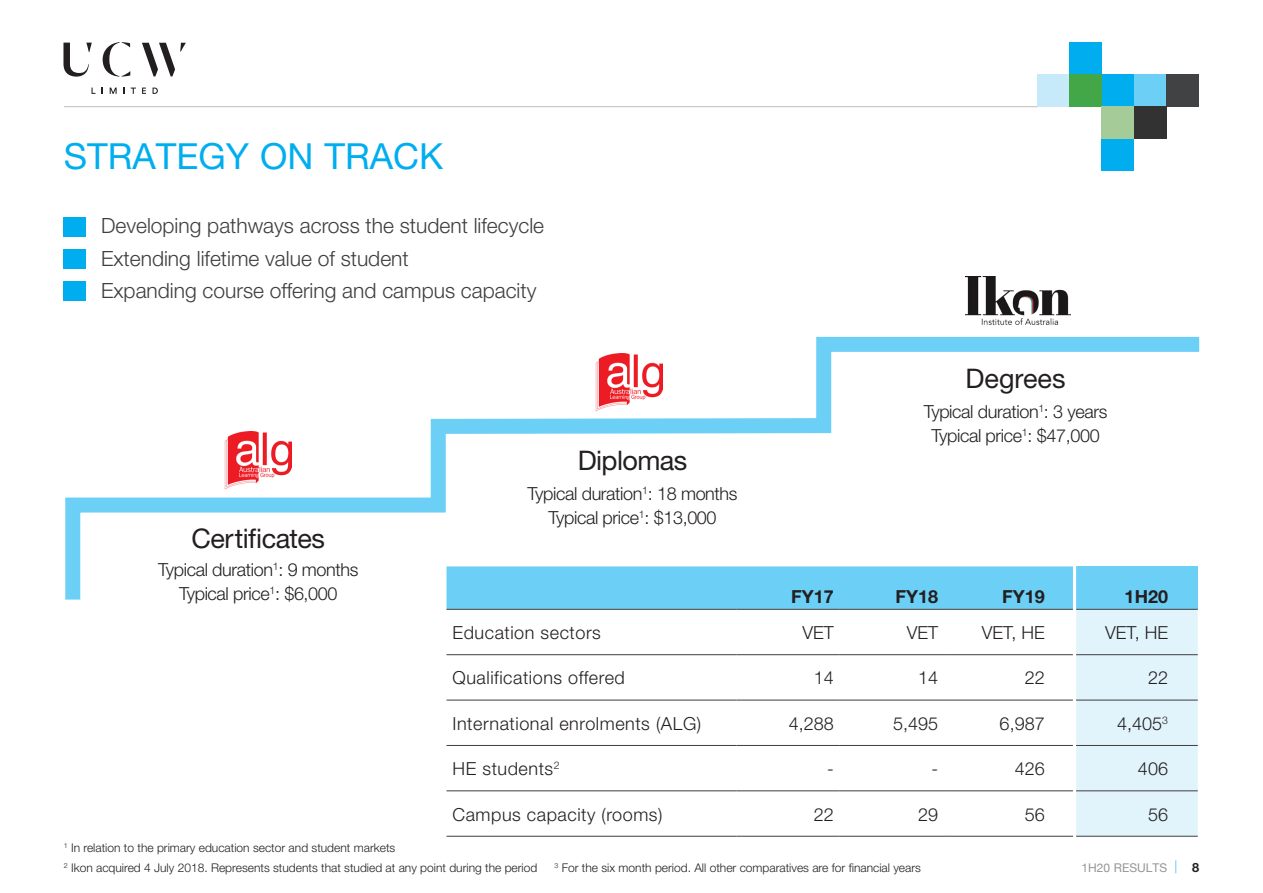
<style>
.page{position:relative;width:1263px;height:893px;background:#fff}
.page>*{position:absolute;margin:0;border:0;box-sizing:border-box;transform-origin:0 0}
.BLUE_HEADING{font:36px "Helvetica Neue";color:#00aeef}
.Sub_section_grey{font:27px "Helvetica Neue";letter-spacing:-.02em;color:#231f20}
.Sub_section_grey-2{font:27px "Helvetica Neue";color:#231f20}
.Bodycopy_helvetica_l{font:300 21px "Helvetica Neue";color:#3e3e3f}
.black_table_copy_18{font:300 18px "Helvetica Neue";letter-spacing:.03em;color:#231f20}
.Sub_section_grey-3{font:300 18px/24px "Helvetica Neue";letter-spacing:-.02em;color:#231f20;text-align:center}
.black_table_copy_18-2{font:700 18px "Helvetica Neue";color:#231f20}
.t1{font:700 12.75px "Helvetica Neue";color:#231f20}
.Bodycopy_helvetica_l-2{font:300 12px "Helvetica Neue";color:#231f20}
.t2{font:12px "Helvetica Neue";color:#939598}
</style>
<div class="page">
<svg style="left:103px;top:42px;width:27px;height:35px"></svg>
<svg style="left:142px;top:43px;width:44px;height:33px"></svg>
<svg style="left:63px;top:43px;width:29px;height:34px"></svg>
<svg style="left:110px;top:88px;width:7px;height:6px"></svg>
<svg style="left:123px;top:88px;width:2px;height:6px"></svg>
<svg style="left:131px;top:88px;width:5px;height:6px"></svg>
<svg style="left:142px;top:88px;width:4px;height:6px"></svg>
<svg style="left:153px;top:88px;width:5px;height:6px"></svg>
<hr style="left:64px;top:106px;width:974px;height:1px;background:#bcbdc0">
<svg style="left:1175px;top:860px;width:1px;height:13px"></svg>
<div style="left:1070px;top:43px;width:32px;height:32px;background:#00aeef"></div>
<div style="left:1102px;top:75px;width:32px;height:32px;background:#00aeef"></div>
<div style="left:1037px;top:75px;width:33px;height:32px;background:#c6eafa"></div>
<div style="left:1134px;top:75px;width:32px;height:32px;background:#6bcff6"></div>
<div style="left:1166px;top:75px;width:32px;height:32px;background:#414243"></div>
<div style="left:1134px;top:107px;width:32px;height:32px;background:#333233"></div>
<div style="left:1102px;top:139px;width:32px;height:32px;background:#00aeef"></div>
<div style="left:1070px;top:75px;width:32px;height:32px;background:#44a747"></div>
<div style="left:1102px;top:107px;width:32px;height:32px;background:#a4cb98"></div>
<svg style="left:446px;top:615px;width:752px;height:221px"></svg>
<hr style="left:446px;top:654px;width:290px;height:1px;background:#3e3e3f">
<hr style="left:736px;top:654px;width:104px;height:1px;background:#3e3e3f">
<hr style="left:840px;top:654px;width:104px;height:1px;background:#3e3e3f">
<hr style="left:944px;top:654px;width:129px;height:1px;background:#3e3e3f">
<hr style="left:1076px;top:654px;width:122px;height:1px;background:#3e3e3f">
<hr style="left:446px;top:700px;width:290px;height:1px;background:#3e3e3f">
<hr style="left:736px;top:700px;width:104px;height:1px;background:#3e3e3f">
<hr style="left:840px;top:700px;width:104px;height:1px;background:#3e3e3f">
<hr style="left:944px;top:700px;width:129px;height:1px;background:#3e3e3f">
<hr style="left:1076px;top:700px;width:122px;height:1px;background:#3e3e3f">
<hr style="left:446px;top:745px;width:290px;height:1px;background:#3e3e3f">
<hr style="left:736px;top:745px;width:104px;height:1px;background:#3e3e3f">
<hr style="left:840px;top:745px;width:104px;height:1px;background:#3e3e3f">
<hr style="left:944px;top:745px;width:129px;height:1px;background:#3e3e3f">
<hr style="left:1076px;top:745px;width:122px;height:1px;background:#3e3e3f">
<hr style="left:446px;top:791px;width:290px;height:1px;background:#3e3e3f">
<hr style="left:736px;top:791px;width:104px;height:1px;background:#3e3e3f">
<hr style="left:840px;top:791px;width:104px;height:1px;background:#3e3e3f">
<hr style="left:944px;top:791px;width:129px;height:1px;background:#3e3e3f">
<hr style="left:1076px;top:791px;width:122px;height:1px;background:#3e3e3f">
<hr style="left:446px;top:836px;width:290px;height:1px;background:#3e3e3f">
<hr style="left:736px;top:836px;width:104px;height:1px;background:#3e3e3f">
<hr style="left:840px;top:836px;width:104px;height:1px;background:#3e3e3f">
<hr style="left:944px;top:836px;width:130px;height:1px;background:#3e3e3f">
<hr style="left:1074px;top:836px;width:124px;height:1px;background:#3e3e3f">
<svg style="left:65px;top:336px;width:1135px;height:279px"></svg>
<img style="left:966px;top:276px;width:105px;height:49px">
<img style="left:224px;top:431px;width:67px;height:59px">
<img style="left:595px;top:353px;width:67px;height:59px">
<div style="left:64px;top:217px;width:22px;height:20px;background:#00aeef"></div>
<div style="left:64px;top:250px;width:22px;height:19px;background:#00aeef"></div>
<div style="left:64px;top:281px;width:22px;height:20px;background:#00aeef"></div>
<hr style="left:1073px;top:555px;width:3px;height:291px;background:#fff">
<p class="BLUE_HEADING" style="left:64px;top:134px;width:381px">STRATEGY ON TRACK</p>
<p class="Bodycopy_helvetica_l" style="left:101px;top:213px;width:445px">Developing pathways across the student lifecycle</p>
<p class="Bodycopy_helvetica_l" style="left:101px;top:246px;width:309px">Extending lifetime value of student</p>
<p class="Bodycopy_helvetica_l" style="left:101px;top:278px;width:437px">Expanding course offering and campus capacity</p>
<p class="Sub_section_grey" style="left:192px;top:523px;width:135px">Certificates</p>
<p class="Sub_section_grey-3" style="left:158px;top:557px;width:202px">Typical duration<sup>1</sup>: 9 months<br>Typical price<sup>1</sup>: $6,000</p>
<p class="Sub_section_grey" style="left:578px;top:444px;width:111px">Diplomas</p>
<p class="Sub_section_grey-3" style="left:527px;top:481px;width:211px">Typical duration<sup>1</sup>: 18 months<br>Typical price<sup>1</sup>: $13,000</p>
<p class="Sub_section_grey-2" style="left:965px;top:362px;width:102px">Degrees</p>
<p class="Sub_section_grey-3" style="left:924px;top:400px;width:185px">Typical duration<sup>1</sup>: 3 years<br>Typical price<sup>1</sup>: $47,000</p>
<p class="black_table_copy_18-2" style="left:791px;top:586px;width:44px">FY17</p>
<p class="black_table_copy_18-2" style="left:895px;top:586px;width:44px">FY18</p>
<p class="black_table_copy_18-2" style="left:1002px;top:586px;width:44px">FY19</p>
<p class="black_table_copy_18-2" style="left:1125px;top:586px;width:45px">1H20</p>
<p class="black_table_copy_18" style="left:452px;top:622px;width:150px">Education sectors</p>
<p class="black_table_copy_18" style="left:802px;top:622px;width:33px">VET</p>
<p class="black_table_copy_18" style="left:907px;top:622px;width:33px">VET</p>
<p class="black_table_copy_18" style="left:982px;top:622px;width:64px">VET, HE</p>
<p class="black_table_copy_18" style="left:1105px;top:622px;width:64px">VET, HE</p>
<p class="black_table_copy_18" style="left:452px;top:667px;width:174px">Qualifications offered</p>
<p class="black_table_copy_18" style="left:814px;top:667px;width:22px">14</p>
<p class="black_table_copy_18" style="left:918px;top:667px;width:22px">14</p>
<p class="black_table_copy_18" style="left:1025px;top:667px;width:22px">22</p>
<p class="black_table_copy_18" style="left:1148px;top:667px;width:22px">22</p>
<p class="black_table_copy_18" style="left:452px;top:712px;width:250px">International enrolments (ALG)</p>
<p class="black_table_copy_18" style="left:789px;top:712px;width:47px">4,288</p>
<p class="black_table_copy_18" style="left:893px;top:712px;width:47px">5,495</p>
<p class="black_table_copy_18" style="left:1000px;top:712px;width:47px">6,987</p>
<p class="black_table_copy_18" style="left:1117px;top:712px;width:52px">4,405<sup>3</sup></p>
<p class="black_table_copy_18" style="left:452px;top:758px;width:109px">HE students<sup>2</sup></p>
<p class="black_table_copy_18" style="left:827px;top:758px;width:8px">-</p>
<p class="black_table_copy_18" style="left:931px;top:758px;width:8px">-</p>
<p class="black_table_copy_18" style="left:1015px;top:758px;width:32px">426</p>
<p class="black_table_copy_18" style="left:1138px;top:758px;width:32px">406</p>
<p class="black_table_copy_18" style="left:452px;top:803px;width:211px">Campus capacity (rooms)</p>
<p class="black_table_copy_18" style="left:814px;top:803px;width:22px">22</p>
<p class="black_table_copy_18" style="left:918px;top:803px;width:22px">29</p>
<p class="black_table_copy_18" style="left:1025px;top:803px;width:22px">56</p>
<p class="black_table_copy_18" style="left:1148px;top:803px;width:22px">56</p>
<p class="Bodycopy_helvetica_l-2" style="left:64px;top:841px;width:333px"><sup>1</sup> In relation to the primary education sector and student markets</p>
<p class="Bodycopy_helvetica_l-2" style="left:64px;top:860px;width:475px"><sup>2</sup> Ikon acquired 4 July 2018. Represents students that studied at any point during the period</p>
<p class="Bodycopy_helvetica_l-2" style="left:554px;top:860px;width:368px"><sup>3</sup> For the six month period. All other comparatives are for financial years</p>
<p class="t2" style="left:1081px;top:859px;width:87px">1H20 RESULTS</p>
<p class="t1" style="left:1192px;top:859px;width:9px">8</p>
</div>
